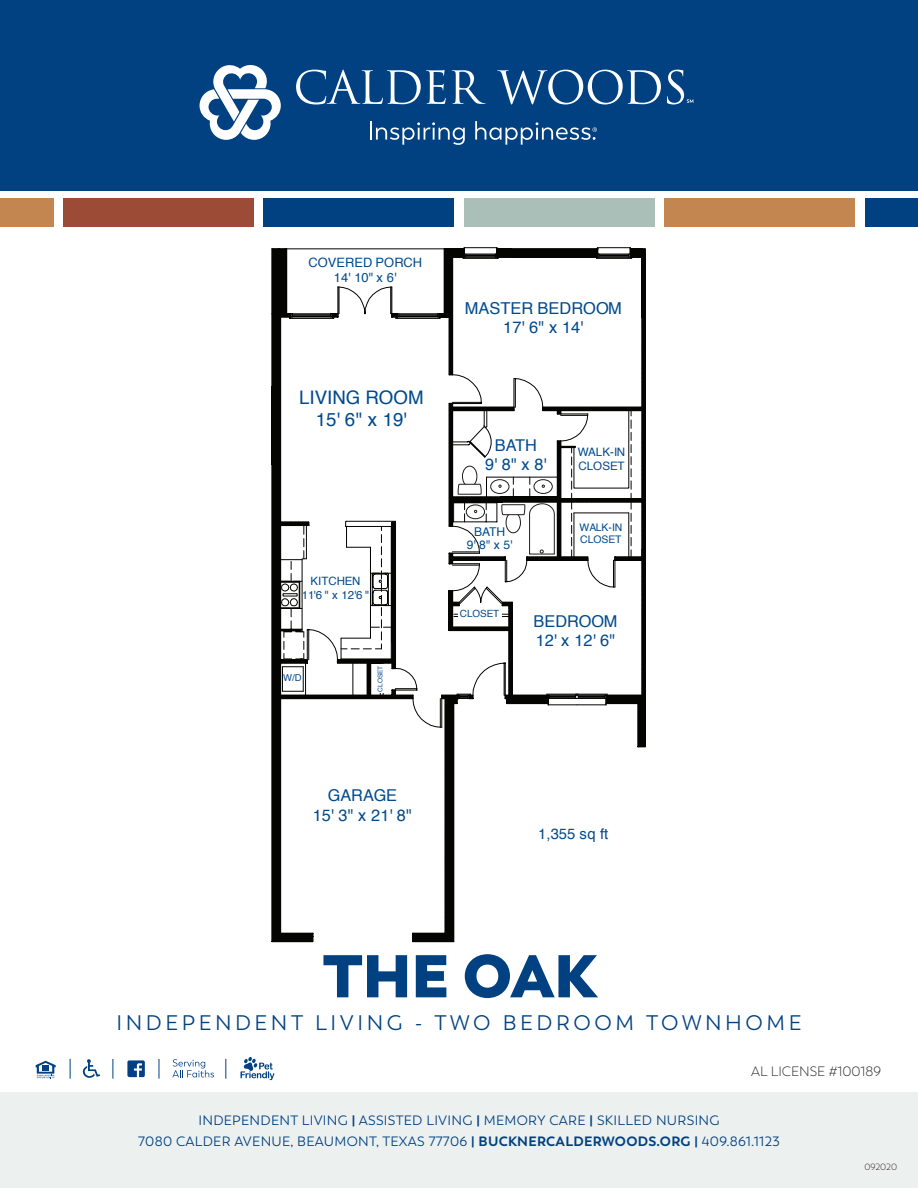
<style>
.page{position:relative;width:918px;height:1188px;background:#fff}
.page>*{position:absolute;margin:0;border:0;box-sizing:border-box;transform-origin:0 0}
.t1{font:800 60px "Trenda";color:#014181}
.t2{font:21px "Trenda";letter-spacing:.17em;color:#014181}
.t3{font:18.75px/22.4px "Helvetica";color:#004a8d;text-align:center}
.t4{font:16.35px/19.5px "Helvetica";color:#004a8d;text-align:center}
.t5{font:16.2px/19.5px "Helvetica";color:#004a8d;text-align:center}
.t6{font:14.85px "Helvetica";color:#004a8d}
.t7{font:13.5px/21px "Trenda";letter-spacing:.02em;color:#014181;text-align:center}
.t8{font:300 13.5px "Trenda";color:#231f20}
.t9{font:12.9px/15.5px "Helvetica";color:#004a8d;text-align:center}
.t10{font:12.15px/12.3px "Helvetica";color:#004a8d;text-align:center}
.t11{font:11.55px/14px "Helvetica";color:#004a8d}
.t12{font:11.4px/13.8px "Helvetica";color:#004a8d;text-align:center}
.t13{font:10.5px/12.5px "Helvetica";color:#004a8d}
.t14{font:9.9px "Helvetica";color:#004a8d}
.t15{font:9.45px "Helvetica";color:#004a8d}
.t16{font:300 9px "Trenda";color:#231f20}
.t17{font:6.6px "Helvetica";color:#004a8d}
.s1{font-weight:700}
</style>
<div class="page">
<div style="left:0;top:0;width:918px;height:190px;background:#014181"></div>
<div style="left:0;top:1093px;width:918px;height:95px;background:#ecf0ef"></div>
<div style="left:63px;top:199px;width:191px;height:28px;background:#9c4b37"></div>
<div style="left:264px;top:199px;width:190px;height:28px;background:#014181"></div>
<div style="left:865px;top:199px;width:53px;height:28px;background:#014181"></div>
<div style="left:0;top:199px;width:53px;height:28px;background:#c38650"></div>
<div style="left:464px;top:199px;width:191px;height:28px;background:#aabfb7"></div>
<div style="left:665px;top:199px;width:190px;height:28px;background:#c38650"></div>
<svg style="left:200px;top:65px;width:81px;height:75px"></svg>
<svg style="left:296px;top:70px;width:150px;height:34px"></svg>
<svg style="left:452px;top:70px;width:33px;height:34px"></svg>
<svg style="left:497px;top:70px;width:164px;height:34px"></svg>
<svg style="left:667px;top:70px;width:26px;height:34px"></svg>
<svg style="left:370px;top:121px;width:95px;height:24px"></svg>
<svg style="left:475px;top:121px;width:122px;height:24px"></svg>
<svg style="left:82px;top:1059px;width:18px;height:19px"></svg>
<svg style="left:36px;top:1061px;width:20px;height:17px"></svg>
<svg style="left:127px;top:1060px;width:18px;height:17px"></svg>
<svg style="left:241px;top:1057px;width:33px;height:23px"></svg>
<svg style="left:172px;top:1059px;width:42px;height:18px"></svg>
<svg style="left:70px;top:1059px;width:1px;height:20px"></svg>
<svg style="left:112px;top:1059px;width:1px;height:20px"></svg>
<svg style="left:159px;top:1059px;width:1px;height:20px"></svg>
<svg style="left:225px;top:1059px;width:1px;height:20px"></svg>
<div style="left:272px;top:933px;width:41px;height:8px;background:#040503"></div>
<div style="left:413px;top:933px;width:41px;height:9px;background:#040503"></div>
<svg style="left:271px;top:247px;width:375px;height:690px"></svg>
<div style="left:458px;top:610px;width:43px;height:11px;background:#fff"></div>
<div style="left:378px;top:664px;width:7px;height:29px;background:#fff"></div>
<p class="t9" style="left:309px;top:255px;width:115px">COVERED PORCH<br>14' 10" x 6'</p>
<h3 class="t3" style="left:299px;top:386px;width:126px">LIVING ROOM<br>15' 6" x 19'</h3>
<p class="t12" style="left:302px;top:574px;width:69px">KITCHEN<br>11'6 " x 12'6 "</p>
<p class="t15" style="left:283px;top:670px;width:20px">W/D</p>
<p class="t17" style="left:375px;top:692px;width:28px;rotate:-90deg">CLOSET</p>
<p class="t4" style="left:465px;top:298px;width:159px">MASTER BEDROOM<br>17' 6" x 14'</p>
<p class="t5" style="left:485px;top:436px;width:63px">BATH<br>9' 8" x 8'</p>
<p class="t10" style="left:467px;top:526px;width:47px">BATH<br>9' 8" x 5'</p>
<p class="t11" style="left:578px;top:445px;width:49px">WALK-IN<br>CLOSET</p>
<p class="t13" style="left:580px;top:521px;width:44px">WALK-IN<br>CLOSET</p>
<p class="t14" style="left:460px;top:606px;width:41px">CLOSET</p>
<p class="t4" style="left:534px;top:612px;width:85px;text-align:left">BEDROOM<br>12' x 12' 6"</p>
<p class="t4" style="left:313px;top:786px;width:101px">GARAGE<br>15' 3" x 21' 8"</p>
<p class="t6" style="left:538px;top:822px;width:72px">1,355 sq ft</p>
<h1 class="t1" style="left:323px;top:937px;width:275px">THE OAK</h1>
<h2 class="t2" style="left:117px;top:1011px;width:686px">INDEPENDENT LIVING - TWO BEDROOM TOWNHOME</h2>
<p class="t8" style="left:751px;top:1064px;width:132px">AL LICENSE #100189</p>
<p class="t7" style="left:138px;top:1110px;width:643px">INDEPENDENT LIVING <span class="s1">|</span> ASSISTED LIVING <span class="s1">|</span> MEMORY CARE <span class="s1">|</span> SKILLED NURSING<br>7080 CALDER AVENUE, BEAUMONT, TEXAS 77706 <span class="s1">| BUCKNERCALDERWOODS.ORG |</span> 409.861.1123</p>
<p class="t16" style="left:864px;top:1161px;width:34px">092020</p>
</div>
